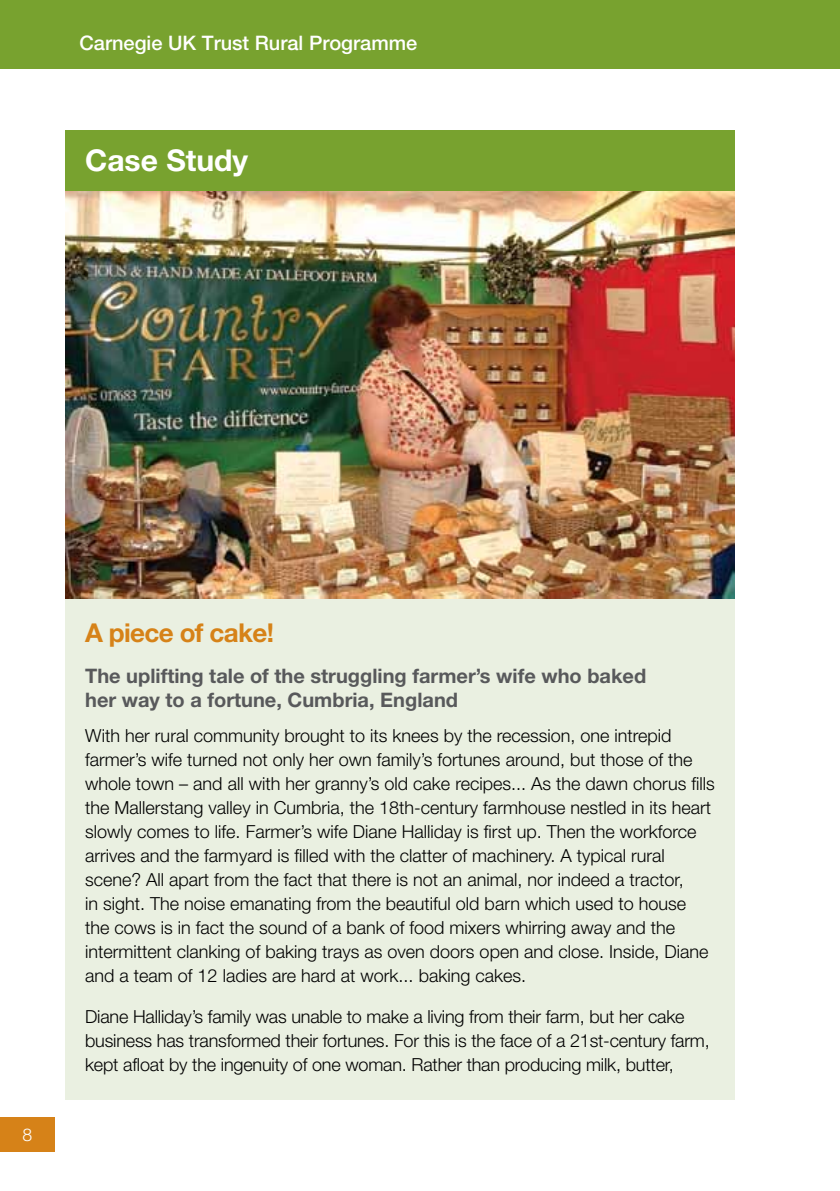
<style>
.page{position:relative;width:840px;height:1191px;background:#fff}
.page>*{position:absolute;margin:0;border:0;box-sizing:border-box;transform-origin:0 0}
.t1{font:700 30px "Helvetica Neue LT";color:#fff}
.t2{font:700 26px "Helvetica Neue LT";letter-spacing:-.025em;color:#d68218}
.t3{font:700 20px/24px "Helvetica Neue LT";color:#58595b}
.t4{font:500 20px "Helvetica Neue LT";color:#fff}
.t5{font:300 18px/24px "Helvetica Neue LT";color:#000}
.t6{font:300 17.6px "Helvetica Neue LT";color:#fff}
</style>
<div class="page">
<div style="left:65px;top:130px;width:669px;height:970px;background:#eaf0e1"></div>
<div style="left:65px;top:130px;width:669px;height:61px;background:#78a22f"></div>
<div style="left:0;top:0;width:839px;height:68px;background:#78a22f"></div>
<img style="left:65px;top:191px;width:669px;height:408px">
<div style="left:0;top:1117px;width:54px;height:34px;background:#d68218"></div>
<p class="t4" style="left:79px;top:31px;width:339px">Carnegie UK Trust Rural Programme</p>
<h1 class="t1" style="left:85px;top:142px;width:164px">Case Study</h1>
<p class="t6" style="left:22px;top:1124px;width:11px">8</p>
<h2 class="t2" style="left:85px;top:616px;width:190px">A piece of cake!</h2>
<p class="t3" style="left:85px;top:663px;width:562px">The uplifting tale of the struggling farmer’s wife who baked her way to a fortune, Cumbria, England</p>
<p class="t5" style="left:85px;top:723px;width:630px">With her rural community brought to its knees by the recession, one intrepid farmer’s wife turned not only her own family’s fortunes around, but those of the whole town – and all with her granny’s old cake recipes... As the dawn chorus fills the Mallerstang valley in Cumbria, the 18th-century farmhouse nestled in its heart slowly comes to life. Farmer’s wife Diane Halliday is first up. Then the workforce arrives and the farmyard is filled with the clatter of machinery. A typical rural scene? All apart from the fact that there is not an animal, nor indeed a tractor,<br>in sight. The noise emanating from the beautiful old barn which used to house the cows is in fact the sound of a bank of food mixers whirring away and the intermittent clanking of baking trays as oven doors open and close. Inside, Diane and a team of 12 ladies are hard at work... baking cakes.</p>
<p class="t5" style="left:85px;top:1004px;width:625px">Diane Halliday’s family was unable to make a living from their farm, but her cake business has transformed their fortunes. For this is the face of a 21st-century farm, kept afloat by the ingenuity of one woman. Rather than producing milk, butter,</p>
</div>
